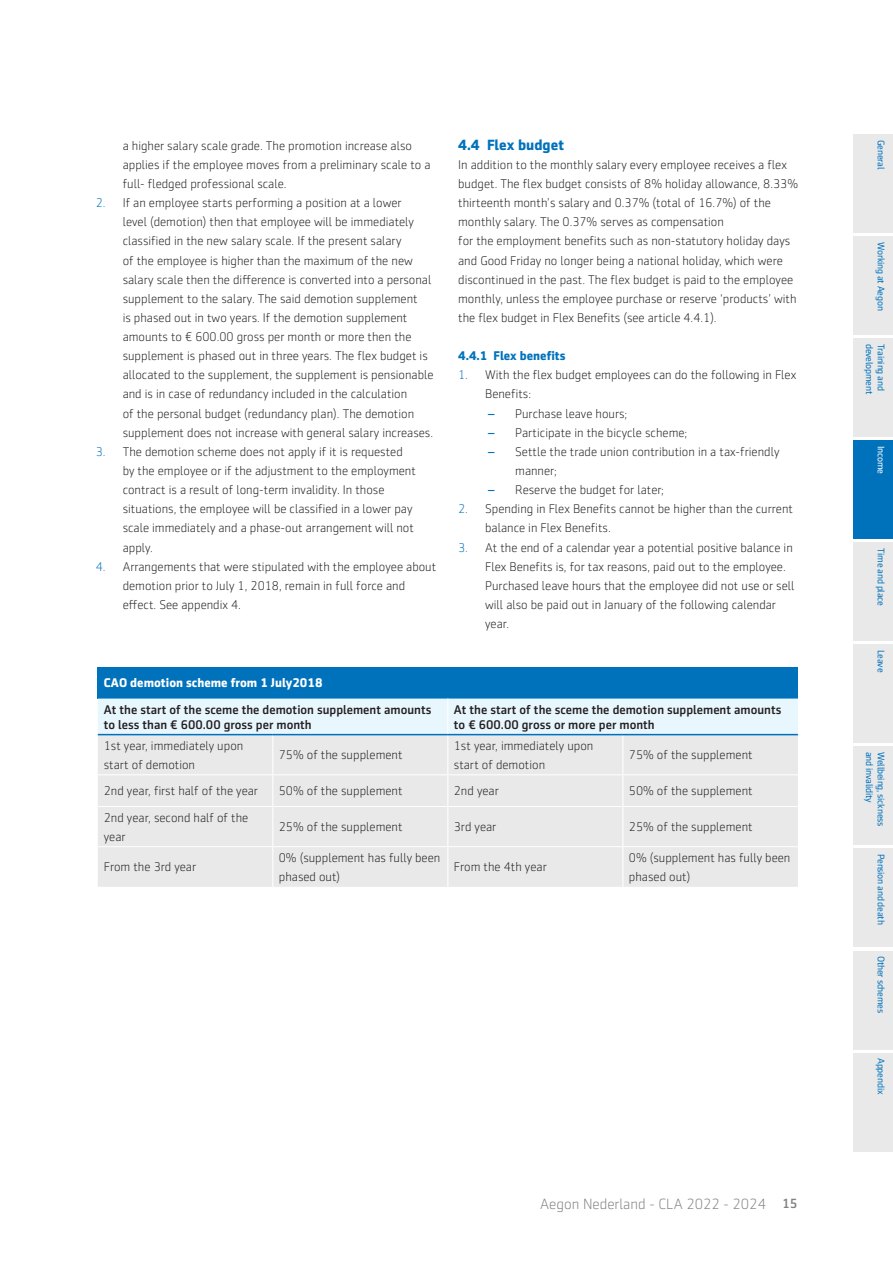
<style>
.page{position:relative;width:893px;height:1263px;background:#fff}
.page>*{position:absolute;margin:0;border:0;box-sizing:border-box;transform-origin:0 0}
.t1{font:300 15px "Sentico Sans DT";color:#808285}
.t2{font:700 15px "Sentico Sans DT";color:#0072bc}
.t3{font:500 13.5px "Sentico Sans DT";color:#808285}
.t4{font:300 12.75px/19.2px "Sentico Sans DT";color:#231f20}
.t5{font:500 12.75px/15px "Sentico Sans DT";color:#231f20}
.t6{font:700 12.75px "Sentico Sans DT";color:#fff}
.t7{font:700 12.75px "Sentico Sans DT";color:#0072bc}
.t8{font:9.75px "Sentico Sans DT";letter-spacing:-.025em;color:#0072bc}
.t9{font:9.75px "Sentico Sans DT";letter-spacing:-.025em;color:#fff}
.s1{color:#0072bc}
.s2{font-weight:500;color:#0072bc}
</style>
<div class="page">
<div style="left:98px;top:667px;width:700px;height:31px;background:#0072bc"></div>
<div style="left:98px;top:698px;width:700px;height:36px;background:#e8f6fd"></div>
<div style="left:98px;top:735px;width:700px;height:152px;background:#e9e9ea"></div>
<hr style="left:98px;top:774px;width:174px;height:1px;background:#fff">
<hr style="left:273px;top:774px;width:174px;height:1px;background:#fff">
<hr style="left:448px;top:774px;width:174px;height:1px;background:#fff">
<hr style="left:623px;top:774px;width:175px;height:1px;background:#fff">
<hr style="left:98px;top:806px;width:174px;height:1px;background:#fff">
<hr style="left:273px;top:806px;width:174px;height:1px;background:#fff">
<hr style="left:448px;top:806px;width:174px;height:1px;background:#fff">
<hr style="left:623px;top:806px;width:175px;height:1px;background:#fff">
<hr style="left:98px;top:846px;width:174px;height:1px;background:#fff">
<hr style="left:273px;top:846px;width:174px;height:1px;background:#fff">
<hr style="left:448px;top:846px;width:174px;height:1px;background:#fff">
<hr style="left:623px;top:846px;width:175px;height:1px;background:#fff">
<hr style="left:447px;top:698px;width:1px;height:36px;background:#fff">
<hr style="left:272px;top:735px;width:1px;height:40px;background:#fff">
<hr style="left:447px;top:735px;width:1px;height:40px;background:#fff">
<hr style="left:622px;top:735px;width:1px;height:40px;background:#fff">
<hr style="left:272px;top:775px;width:1px;height:31px;background:#fff">
<hr style="left:447px;top:775px;width:1px;height:31px;background:#fff">
<hr style="left:622px;top:775px;width:1px;height:31px;background:#fff">
<hr style="left:272px;top:806px;width:1px;height:41px;background:#fff">
<hr style="left:447px;top:806px;width:1px;height:41px;background:#fff">
<hr style="left:622px;top:806px;width:1px;height:41px;background:#fff">
<hr style="left:272px;top:847px;width:1px;height:40px;background:#fff">
<hr style="left:447px;top:847px;width:1px;height:40px;background:#fff">
<hr style="left:622px;top:847px;width:1px;height:40px;background:#fff">
<hr style="left:98px;top:734px;width:175px;height:1px;background:#0072bc">
<hr style="left:273px;top:734px;width:175px;height:1px;background:#0072bc">
<hr style="left:448px;top:734px;width:175px;height:1px;background:#0072bc">
<hr style="left:623px;top:734px;width:175px;height:1px;background:#0072bc">
<div style="left:853px;top:135px;width:40px;height:98px;background:#e9e9ea"></div>
<div style="left:853px;top:237px;width:40px;height:98px;background:#e9e9ea"></div>
<div style="left:853px;top:339px;width:40px;height:98px;background:#e9e9ea"></div>
<div style="left:853px;top:441px;width:40px;height:98px;background:#0072bc"></div>
<div style="left:853px;top:543px;width:40px;height:98px;background:#e9e9ea"></div>
<div style="left:853px;top:645px;width:40px;height:98px;background:#e9e9ea"></div>
<div style="left:853px;top:747px;width:40px;height:98px;background:#e9e9ea"></div>
<div style="left:853px;top:849px;width:40px;height:98px;background:#e9e9ea"></div>
<div style="left:853px;top:951px;width:40px;height:98px;background:#e9e9ea"></div>
<div style="left:853px;top:1053px;width:40px;height:98px;background:#e9e9ea"></div>
<p class="t4" style="left:123px;top:136px;width:309px">a higher salary scale grade. The promotion increase also applies if the employee moves from a preliminary scale to a full- fledged professional scale.</p>
<p class="t4" style="left:123px;top:193px;width:312px;text-indent:-27px"><span class="s1">2.</span> If an employee starts performing a position at a lower<br>level (demotion) then that employee will be immediately classified in the new salary scale. If the present salary<br>of the employee is higher than the maximum of the new salary scale then the difference is converted into a personal supplement to the salary. The said demotion supplement<br>is phased out in two years. If the demotion supplement amounts to € 600.00 gross per month or more then the supplement is phased out in three years. The flex budget is allocated to the supplement, the supplement is pensionable and is in case of redundancy included in the calculation<br>of the personal budget (redundancy plan). The demotion supplement does not increase with general salary increases.</p>
<p class="t4" style="left:123px;top:442px;width:295px;text-indent:-27px"><span class="s1">3.</span> The demotion scheme does not apply if it is requested by the employee or if the adjustment to the employment contract is a result of long-term invalidity. In those situations, the employee will be classified in a lower pay scale immediately and a phase-out arrangement will not apply.</p>
<p class="t4" style="left:123px;top:557px;width:315px;text-indent:-27px"><span class="s1">4.</span> Arrangements that were stipulated with the employee about demotion prior to July 1, 2018, remain in full force and effect. See appendix 4.</p>
<p class="t2" style="left:458px;top:136px;width:107px">4.4 Flex budget</p>
<p class="t4" style="left:458px;top:155px;width:341px">In addition to the monthly salary every employee receives a flex budget. The flex budget consists of 8% holiday allowance, 8.33% thirteenth month’s salary and 0.37% (total of 16.7%) of the monthly salary. The 0.37% serves as compensation</p>
<p class="t4" style="left:458px;top:232px;width:340px">for the employment benefits such as non-statutory holiday days and Good Friday no longer being a national holiday, which were discontinued in the past. The flex budget is paid to the employee monthly, unless the employee purchase or reserve ‘products’ with the flex budget in Flex Benefits (see article 4.4.1).</p>
<p class="t7" style="left:458px;top:348px;width:109px">4.4.1 Flex benefits</p>
<p class="t4" style="left:485px;top:365px;width:313px;text-indent:-27px"><span class="s1">1.</span> With the flex budget employees can do the following in Flex<br>Benefits:</p>
<p class="t4" style="left:488px;top:404px;width:141px"><span class="s2">–</span> Purchase leave hours;</p>
<p class="t4" style="left:488px;top:423px;width:201px"><span class="s2">–</span> Participate in the bicycle scheme;</p>
<p class="t4" style="left:515px;top:442px;width:266px;text-indent:-27px"><span class="s2">–</span> Settle the trade union contribution in a tax-friendly manner;</p>
<p class="t4" style="left:488px;top:480px;width:177px"><span class="s2">–</span> Reserve the budget for later;</p>
<p class="t4" style="left:485px;top:499px;width:309px;text-indent:-27px"><span class="s1">2.</span> Spending in Flex Benefits cannot be higher than the current balance in Flex Benefits.</p>
<p class="t4" style="left:485px;top:538px;width:311px;text-indent:-27px"><span class="s1">3.</span> At the end of a calendar year a potential positive balance in Flex Benefits is, for tax reasons, paid out to the employee.<br>Purchased leave hours that the employee did not use or sell will also be paid out in January of the following calendar year.</p>
<p class="t6" style="left:104px;top:675px;width:220px">CAO demotion scheme from 1 July2018</p>
<p class="t5" style="left:104px;top:702px;width:329px">At the start of the sceme the demotion supplement amounts to less than € 600.00 gross per month</p>
<p class="t5" style="left:454px;top:702px;width:329px">At the start of the sceme the demotion supplement amounts to € 600.00 gross or more per month</p>
<p class="t4" style="left:104px;top:736px;width:141px">1st year, immediately upon start of demotion</p>
<p class="t4" style="left:279px;top:745px;width:125px">75% of the supplement</p>
<p class="t4" style="left:454px;top:736px;width:141px">1st year, immediately upon start of demotion</p>
<p class="t4" style="left:629px;top:745px;width:125px">75% of the supplement</p>
<p class="t4" style="left:104px;top:781px;width:156px">2nd year, first half of the year</p>
<p class="t4" style="left:279px;top:781px;width:125px">50% of the supplement</p>
<p class="t4" style="left:454px;top:781px;width:46px">2nd year</p>
<p class="t4" style="left:629px;top:781px;width:125px">50% of the supplement</p>
<p class="t4" style="left:104px;top:808px;width:146px">2nd year, second half of the year</p>
<p class="t4" style="left:279px;top:817px;width:125px">25% of the supplement</p>
<p class="t4" style="left:454px;top:817px;width:44px">3rd year</p>
<p class="t4" style="left:629px;top:817px;width:125px">25% of the supplement</p>
<p class="t4" style="left:104px;top:857px;width:94px">From the 3rd year</p>
<p class="t4" style="left:279px;top:848px;width:163px">0% (supplement has fully been phased out)</p>
<p class="t4" style="left:454px;top:857px;width:94px">From the 4th year</p>
<p class="t4" style="left:629px;top:848px;width:163px">0% (supplement has fully been phased out)</p>
<p class="t1" style="left:540px;top:1195px;width:227px">Aegon Nederland - CLA 2022 - 2024</p>
<p class="t3" style="left:782px;top:1195px;width:17px">15</p>
<p class="t8" style="left:887px;top:140px;width:31px;rotate:90deg">General</p>
<p class="t8" style="left:887px;top:242px;width:70px;rotate:90deg">Working at Aegon</p>
<p class="t8" style="left:875px;top:344px;width:52px;rotate:90deg">development</p>
<p class="t8" style="left:887px;top:344px;width:48px;rotate:90deg">Training and</p>
<p class="t9" style="left:887px;top:446px;width:29px;rotate:90deg">Income</p>
<p class="t8" style="left:887px;top:548px;width:59px;rotate:90deg">Time and place</p>
<p class="t8" style="left:887px;top:650px;width:24px;rotate:90deg">Leave</p>
<p class="t8" style="left:875px;top:752px;width:53px;rotate:90deg">and invalidity</p>
<p class="t8" style="left:887px;top:752px;width:76px;rotate:90deg">Wellbeing, sickness</p>
<p class="t8" style="left:887px;top:854px;width:72px;rotate:90deg">Pension and death</p>
<p class="t8" style="left:887px;top:956px;width:59px;rotate:90deg">Other schemes</p>
<p class="t8" style="left:887px;top:1058px;width:38px;rotate:90deg">Appendix</p>
</div>
